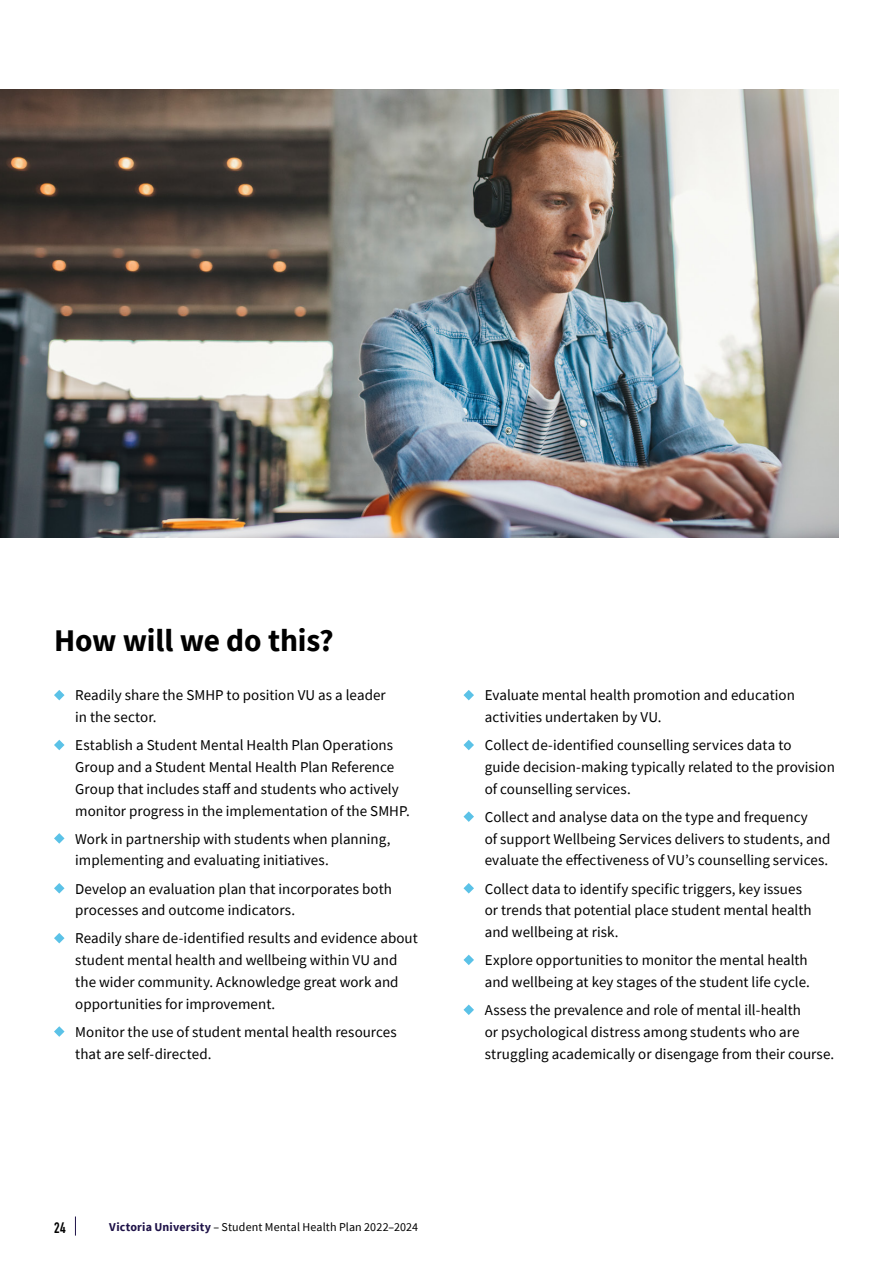
<style>
.page{position:relative;width:893px;height:1263px;background:#fff}
.page>*{position:absolute;margin:0;border:0;box-sizing:border-box;transform-origin:0 0}
.t1{font:700 31.5px "Source Sans Pro";letter-spacing:-.005em;color:#000}
.t2{font:15px/21.8px "Source Sans Pro";letter-spacing:.005em;color:#000}
.t3{font:15px "DIN Engschrift LT Pro";color:#000}
.t4{font:12px "Source Sans Pro";letter-spacing:.01em;color:#000}
.s1{font-weight:700;color:#1e1248}
</style>
<div class="page">
<img style="left:0;top:89px;width:839px;height:448px">
<svg style="left:75px;top:1216px;width:1px;height:19px"></svg>
<svg style="left:54px;top:690px;width:11px;height:10px"></svg>
<svg style="left:54px;top:740px;width:11px;height:10px"></svg>
<svg style="left:54px;top:833px;width:11px;height:11px"></svg>
<svg style="left:54px;top:883px;width:11px;height:10px"></svg>
<svg style="left:54px;top:933px;width:11px;height:10px"></svg>
<svg style="left:54px;top:1026px;width:11px;height:11px"></svg>
<svg style="left:463px;top:690px;width:11px;height:10px"></svg>
<svg style="left:463px;top:740px;width:11px;height:10px"></svg>
<svg style="left:463px;top:811px;width:11px;height:11px"></svg>
<svg style="left:463px;top:883px;width:11px;height:10px"></svg>
<svg style="left:463px;top:955px;width:11px;height:10px"></svg>
<svg style="left:463px;top:1004px;width:11px;height:11px"></svg>
<h1 class="t1" style="left:54px;top:619px;width:281px">How will we do this?</h1>
<p class="t2" style="left:75px;top:684px;width:312px">Readily share the SMHP to position VU as a leader in the sector.</p>
<p class="t2" style="left:75px;top:734px;width:336px">Establish a Student Mental Health Plan Operations Group and a Student Mental Health Plan Reference Group that includes staff and students who actively monitor progress in the implementation of the SMHP.</p>
<p class="t2" style="left:75px;top:828px;width:317px">Work in partnership with students when planning, implementing and evaluating initiatives.</p>
<p class="t2" style="left:75px;top:877px;width:318px">Develop an evaluation plan that incorporates both processes and outcome indicators.</p>
<p class="t2" style="left:75px;top:927px;width:344px">Readily share de-identified results and evidence about student mental health and wellbeing within VU and the wider community. Acknowledge great work and opportunities for improvement.</p>
<p class="t2" style="left:75px;top:1021px;width:323px">Monitor the use of student mental health resources that are self-directed.</p>
<p class="t3" style="left:54px;top:1218px;width:13px">24</p>
<p class="t4" style="left:109px;top:1219px;width:310px"><span class="s1">Victoria University</span> – Student Mental Health Plan 2022–2024</p>
<p class="t2" style="left:485px;top:684px;width:312px">Evaluate mental health promotion and education activities undertaken by VU.</p>
<p class="t2" style="left:485px;top:734px;width:352px">Collect de-identified counselling services data to<br>guide decision-making typically related to the provision of counselling services.</p>
<p class="t2" style="left:485px;top:806px;width:347px">Collect and analyse data on the type and frequency<br>of support Wellbeing Services delivers to students, and evaluate the effectiveness of VU’s counselling services.</p>
<p class="t2" style="left:485px;top:877px;width:328px">Collect data to identify specific triggers, key issues or trends that potential place student mental health and wellbeing at risk.</p>
<p class="t2" style="left:485px;top:949px;width:327px">Explore opportunities to monitor the mental health and wellbeing at key stages of the student life cycle.</p>
<p class="t2" style="left:485px;top:999px;width:351px">Assess the prevalence and role of mental ill-health<br>or psychological distress among students who are struggling academically or disengage from their course.</p>
</div>
